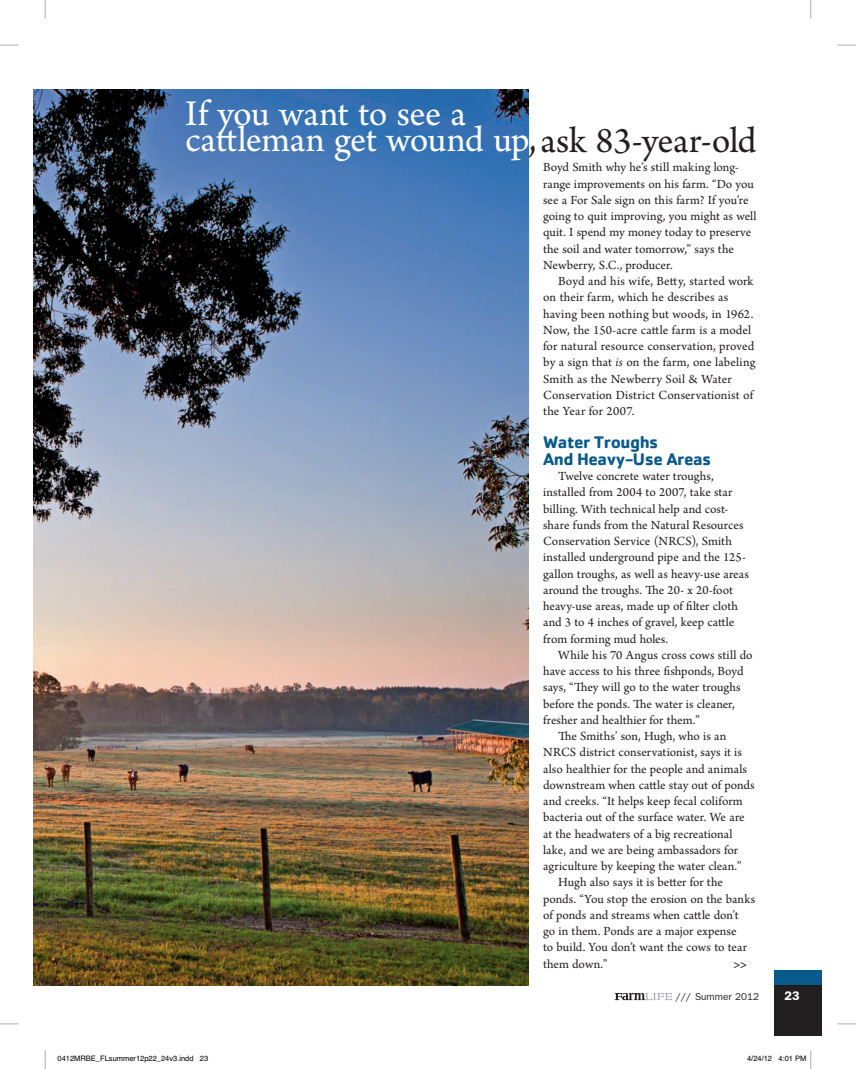
<style>
.page{position:relative;width:856px;height:1069px;background:#fff}
.page>*{position:absolute;margin:0;border:0;box-sizing:border-box;transform-origin:0 0}
.t1{font:38.12px "Arno Pro";letter-spacing:-.015em;color:#fff}
.t2{font:700 17.5px/17.5px "Cachet";letter-spacing:-.025em;color:#075a89}
.t3{font:13.12px/16.2px "Arno Pro";color:#231f20}
.t4{font:600 12.5px "ITC Franklin Gothic Std";color:#fff}
.t5{font:300 11.25px "VAG Rounded Std";color:#231f20}
.t6{font:10px "ITC Franklin Gothic Std";color:#231f20}
.t7{font:7.5px "Helvetica";color:#000}
.s1{color:#231f20}
.s2{font-style:italic}
</style>
<div class="page">
<img style="left:34px;top:89px;width:494px;height:896px">
<div style="left:774px;top:970px;width:47px;height:15px;background:#075a89"></div>
<div style="left:774px;top:985px;width:47px;height:50px;background:#231f20"></div>
<svg style="left:614px;top:993px;width:57px;height:7px"></svg>
<svg style="left:0;top:44px;width:19px;height:2px"></svg>
<svg style="left:837px;top:44px;width:18px;height:2px"></svg>
<svg style="left:0;top:1023px;width:19px;height:2px"></svg>
<svg style="left:837px;top:1023px;width:18px;height:2px"></svg>
<svg style="left:44px;top:0;width:2px;height:19px"></svg>
<svg style="left:44px;top:1050px;width:2px;height:19px"></svg>
<svg style="left:810px;top:0;width:1px;height:19px"></svg>
<svg style="left:810px;top:1050px;width:1px;height:19px"></svg>
<h1 class="t1" style="left:185px;top:99px;width:282px">If you want to see a</h1>
<h1 class="t1" style="left:185px;top:125px;width:572px">caTleman get wound up<span class="s1">, ask 83-year-old</span></h1>
<p class="t3" style="left:543px;top:160px;width:215px">Boyd Smith why he’s still making long&shy;range improvements on his farm. “Do you see a For Sale sign on this farm? If you’re going to quit improving, you might as well quit. I spend my money today to preserve the soil and water tomorrow,” says the Newberry, S.C., producer.</p>
<p class="t3" style="left:543px;top:274px;width:214px;text-indent:15px">Boyd and his wife, BeTy, started work on their farm, which he describes as having been nothing but woods, in 1962.<br>Now, the 150-acre caTle farm is a model for natural resource conservation, proved by a sign that <span class="s2">is</span> on the farm, one labeling Smith as the Newberry Soil &amp; Water Conservation District Conservationist of the Year for 2007.</p>
<h2 class="t2" style="left:543px;top:433px;width:170px">Water Troughs<br>And Heavy-Use Areas</h2>
<p class="t3" style="left:543px;top:469px;width:207px;text-indent:15px">Twelve concrete water troughs, installed from 2004 to 2007, take star billing. With technical help and cost&shy;share funds from the Natural Resources Conservation Service (NRCS), Smith installed underground pipe and the 125- gallon troughs, as well as heavy-use areas around the troughs. te 20- x 20-foot heavy-use areas, made up of filter cloth and 3 to 4 inches of gravel, keep caTle from forming mud holes.</p>
<p class="t3" style="left:558px;top:648px;width:196px">While his 70 Angus cross cows still do</p>
<p class="t3" style="left:543px;top:664px;width:202px">have access to his three fishponds, Boyd</p>
<p class="t3" style="left:543px;top:680px;width:199px">says, “tey will go to the water troughs</p>
<p class="t3" style="left:543px;top:697px;width:193px">before the ponds. te water is cleaner,</p>
<p class="t3" style="left:543px;top:713px;width:158px">fresher and healthier for them.”</p>
<p class="t3" style="left:558px;top:729px;width:170px">te Smiths’ son, Hugh, who is an</p>
<p class="t3" style="left:543px;top:745px;width:200px">NRCS district conservationist, says it is</p>
<p class="t3" style="left:543px;top:762px;width:205px">also healthier for the people and animals</p>
<p class="t3" style="left:543px;top:778px;width:213px">downstream when caTle stay out of ponds</p>
<p class="t3" style="left:543px;top:794px;width:201px">and creeks. “It helps keep fecal coliform</p>
<p class="t3" style="left:543px;top:810px;width:203px">bacteria out of the surface water. We are</p>
<p class="t3" style="left:543px;top:827px;width:191px">at the headwaters of a big recreational</p>
<p class="t3" style="left:543px;top:843px;width:196px">lake, and we are being ambassadors for</p>
<p class="t3" style="left:543px;top:859px;width:200px">agriculture by keeping the water clean.”</p>
<p class="t3" style="left:558px;top:875px;width:166px">Hugh also says it is beTer for the</p>
<p class="t3" style="left:543px;top:892px;width:213px">ponds. “You stop the erosion on the banks</p>
<p class="t3" style="left:543px;top:908px;width:197px">of ponds and streams when caTle don’t</p>
<p class="t3" style="left:543px;top:924px;width:195px">go in them. Ponds are a major expense</p>
<p class="t3" style="left:543px;top:940px;width:205px">to build. You don’t want the cows to tear</p>
<p class="t3" style="left:543px;top:957px;width:66px">them down.”</p>
<p class="t5" style="left:733px;top:957px;width:15px">&gt;&gt;</p>
<p class="t6" style="left:675px;top:991px;width:85px">/// Summer 2012</p>
<p class="t4" style="left:784px;top:988px;width:16px">23</p>
<p class="t7" style="left:58px;top:1056px;width:152px">0412MRBE_FLsummer12p22_24v3.indd 23</p>
<p class="t7" style="left:746px;top:1056px;width:61px">4/24/12 4:01 PM</p>
</div>
